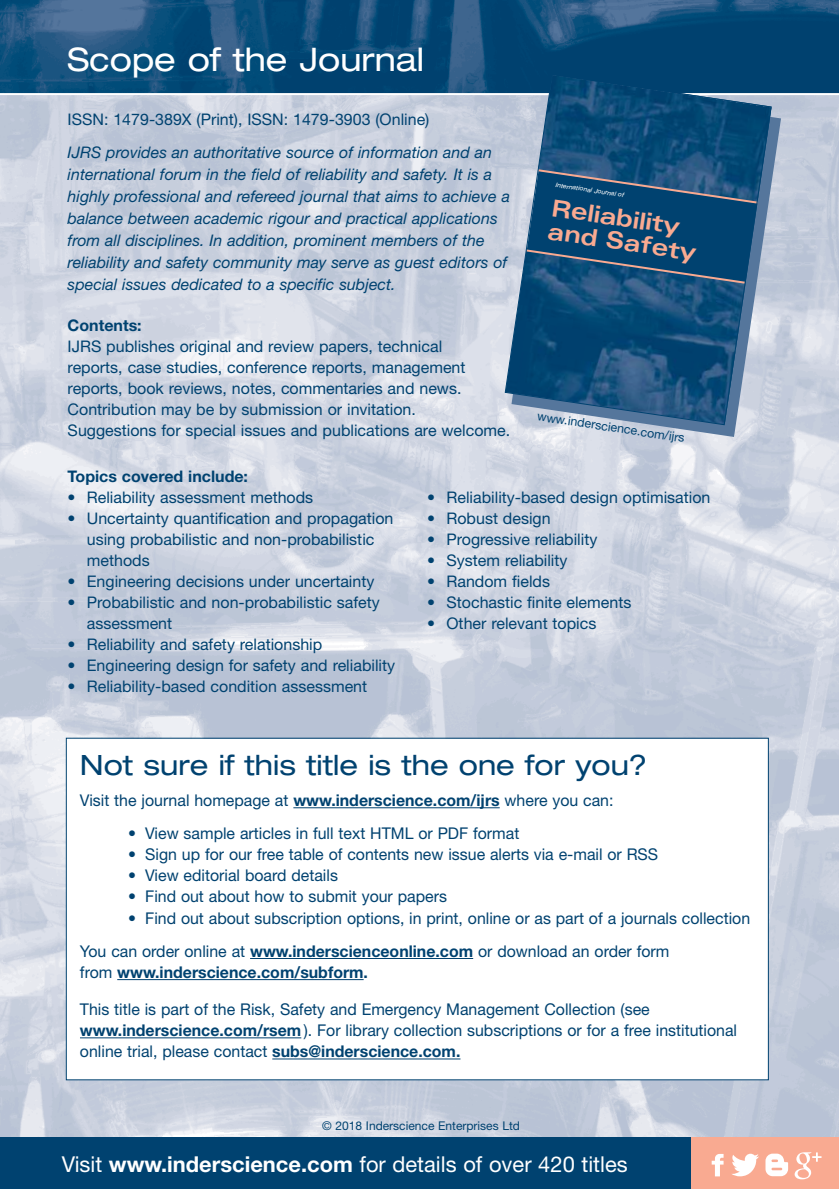
<style>
.page{position:relative;width:839px;height:1189px;background:#fff}
.page>*{position:absolute;margin:0;border:0;box-sizing:border-box;transform-origin:0 0}
.t1{font:expanded 32.4px "Helvetica Neue";color:#fff}
.t2{font:expanded 28px "Helvetica Neue";color:#004270}
.t3{font:700 expanded 23.6px/23.6px "Univers";color:#f9aa91}
.t4{font:21.8px "Helvetica Neue";color:#fff}
.t5{font:16.2px/21.2px "Helvetica Neue";color:#004270}
.t6{font:700 16.2px "Helvetica Neue";color:#004270}
.t7{font:16px/21px "Helvetica Neue";color:#004270}
.t8{font:italic 16px/22px "Helvetica Neue";color:#004270}
.t9{font:700 16px "Helvetica Neue";color:#004270}
.t10{font:12.4px "Helvetica Neue";color:#004270}
.t11{font:12px "Helvetica Neue";color:#004270}
.t12{font:italic 6.4px "Helvetica Neue";color:#fff;scale:1.05 1}
.s1{font-weight:700}
.s2{font-weight:400}
</style>
<div class="page">
<img style="left:0;top:95px;width:839px;height:1042px">
<img style="left:0;top:0;width:839px;height:93px">
<div style="left:0;top:1137px;width:691px;height:52px;background:#004270"></div>
<div style="left:691px;top:1137px;width:148px;height:52px;background:#f9aa91"></div>
<div style="left:67px;top:738px;width:701px;height:341px;background:#fff"></div>
<hr style="left:293px;top:807px;width:207px;height:1px;background:#004270">
<hr style="left:250px;top:958px;width:223px;height:1px;background:#004270">
<hr style="left:117px;top:979px;width:247px;height:1px;background:#004270">
<hr style="left:80px;top:1037px;width:221px;height:1px;background:#004270">
<hr style="left:272px;top:1058px;width:188px;height:1px;background:#004270">
<svg style="left:712px;top:1154px;width:12px;height:22px"></svg>
<svg style="left:732px;top:1153px;width:27px;height:23px"></svg>
<svg style="left:765px;top:1153px;width:23px;height:23px"></svg>
<svg style="left:795px;top:1152px;width:26px;height:27px"></svg>
<svg style="left:511px;top:86px;width:270px;height:351px;background:#bdc7d7"></svg>
<svg style="left:504px;top:73px;width:268px;height:353px;background:#2e6088"></svg>
<h1 class="t1" style="left:68px;top:48px;width:358px">Scope of the Journal</h1>
<p class="t7" style="left:68px;top:110px;width:363px">ISSN: 1479-389X (Print), ISSN: 1479-3903 (Online)</p>
<p class="t8" style="left:68px;top:143px;width:444px">IJRS provides an authoritative source of information and an international forum in the field of reliability and safety. It is a highly professional and refereed journal that aims to achieve a balance between academic rigour and practical applications from all disciplines. In addition, prominent members of the reliability and safety community may serve as guest editors of special issues dedicated to a specific subject.</p>
<p class="t9" style="left:68px;top:320px;width:76px">Contents:</p>
<p class="t7" style="left:68px;top:338px;width:444px">IJRS publishes original and review papers, technical<br>reports, case studies, conference reports, management reports, book reviews, notes, commentaries and news.<br>Contribution may be by submission or invitation.<br>Suggestions for special issues and publications are welcome.</p>
<p class="t12" style="left:556px;top:183px;width:67px;rotate:8deg">International Journal of</p>
<h3 class="t3" style="left:553px;top:197px;width:151px;rotate:8deg">Reliability and Safety</h3>
<p class="t10" style="left:538px;top:412px;width:150px;rotate:8deg">www.inderscience.com/ijrs</p>
<p class="t9" style="left:68px;top:470px;width:182px">Topics covered include:</p>
<p class="t7" style="left:68px;top:488px;width:247px">• Reliability assessment methods</p>
<p class="t7" style="left:87px;top:509px;width:308px;text-indent:-19px">• Uncertainty quantification and propagation using probabilistic and non-probabilistic methods</p>
<p class="t7" style="left:68px;top:572px;width:308px">• Engineering decisions under uncertainty</p>
<p class="t7" style="left:87px;top:593px;width:294px;text-indent:-19px">• Probabilistic and non-probabilistic safety assessment</p>
<p class="t7" style="left:68px;top:635px;width:256px">• Reliability and safety relationship</p>
<p class="t7" style="left:68px;top:656px;width:329px">• Engineering design for safety and reliability</p>
<p class="t7" style="left:68px;top:677px;width:301px">• Reliability-based condition assessment</p>
<p class="t7" style="left:427px;top:488px;width:285px">• Reliability-based design optimisation</p>
<p class="t7" style="left:427px;top:509px;width:125px">• Robust design</p>
<p class="t7" style="left:427px;top:530px;width:172px">• Progressive reliability</p>
<p class="t7" style="left:427px;top:551px;width:142px">• System reliability</p>
<p class="t7" style="left:427px;top:572px;width:124px">• Random fields</p>
<p class="t7" style="left:427px;top:593px;width:206px">• Stochastic finite elements</p>
<p class="t7" style="left:427px;top:614px;width:171px">• Other relevant topics</p>
<h2 class="t2" style="left:80px;top:755px;width:569px">Not sure if this title is the one for you?</h2>
<p class="t5" style="left:80px;top:791px;width:535px">Visit the journal homepage at <span class="s1">www.inderscience.com/ijrs</span> where you can:</p>
<p class="t5" style="left:128px;top:824px;width:393px">• View sample articles in full text HTML or PDF format</p>
<p class="t5" style="left:128px;top:845px;width:532px">• Sign up for our free table of contents new issue alerts via e-mail or RSS</p>
<p class="t5" style="left:128px;top:866px;width:211px">• View editorial board details</p>
<p class="t5" style="left:128px;top:887px;width:320px">• Find out about how to submit your papers</p>
<p class="t5" style="left:80px;top:903px;width:672px;line-height:33.2px;text-indent:48px">• Find out about subscription options, in print, online or as part of a journals collection<br>You can order online at <span class="s1">www.inderscienceonline.com</span> or download an order form</p>
<p class="t6" style="left:80px;top:966px;width:290px"><span class="s2">from</span> www.inderscience.com/subform.</p>
<p class="t5" style="left:80px;top:1000px;width:659px">This title is part of the Risk, Safety and Emergency Management Collection (see <span class="s1">www.inderscience.com/rsem</span>). For library collection subscriptions or for a free institutional online trial, please contact <span class="s1">subs@inderscience.com.</span></p>
<p class="t11" style="left:322px;top:1121px;width:199px">© 2018 Inderscience Enterprises Ltd</p>
<h3 class="t4" style="left:62px;top:1156px;width:567px">Visit <span class="s1">www.inderscience.com</span> for details of over 420 titles</h3>
</div>
